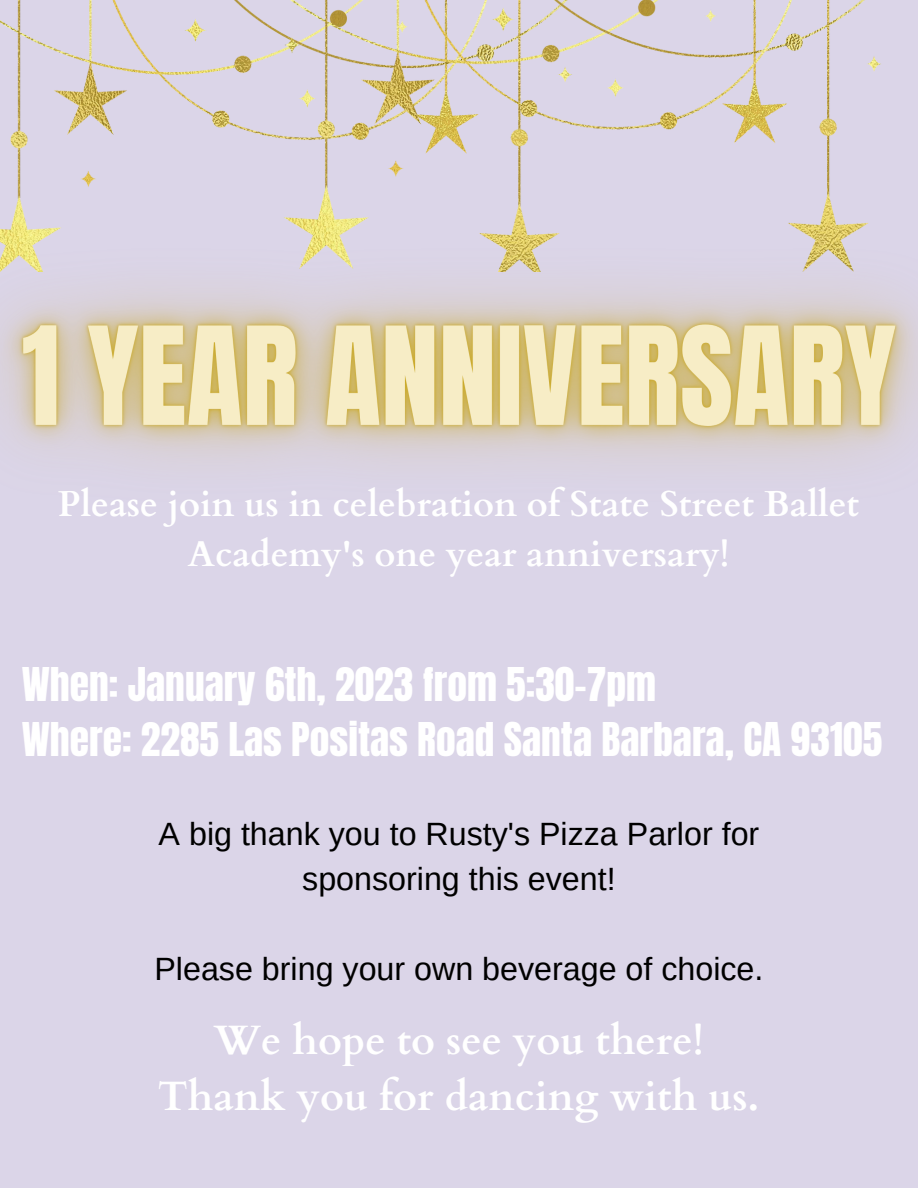
<style>
.page{position:relative;width:918px;height:1188px;background:#dbd5e8}
.page>*{position:absolute;margin:0;border:0;box-sizing:border-box;transform-origin:0 0}
.t1{font:700 41.1px/56.6px "Cardo";color:#fff;text-align:center}
.t2{font:39.6px/55.2px "Anton";color:#fff}
.t3{font:700 36px/49.5px "Cardo";color:#fff;text-align:center}
.t4{font:32.25px/45px "Arimo";color:#000;text-align:center}
</style>
<div class="page">
<img style="left:0;top:0;width:266px;height:155px">
<img style="left:266px;top:0;width:615px;height:155px">
<img style="left:0;top:155px;width:918px;height:306px">
<p class="t3" style="left:58px;top:480px;width:803px">Please join us in celebration of State Street Ballet<br>Academy's one year anniversary!</p>
<p class="t2" style="left:22px;top:657px;width:862px">When: January 6th, 2023 from 5:30-7pm<br>Where: 2285 Las Positas Road Santa Barbara, CA 93105</p>
<p class="t4" style="left:159px;top:812px;width:602px">A big thank you to Rusty's Pizza Parlor for sponsoring this event!</p>
<p class="t4" style="left:155px;top:947px;width:610px">Please bring your own beverage of choice.</p>
<p class="t1" style="left:158px;top:1012px;width:603px">We hope to see you there!<br>Thank you for dancing with us.</p>
</div>
